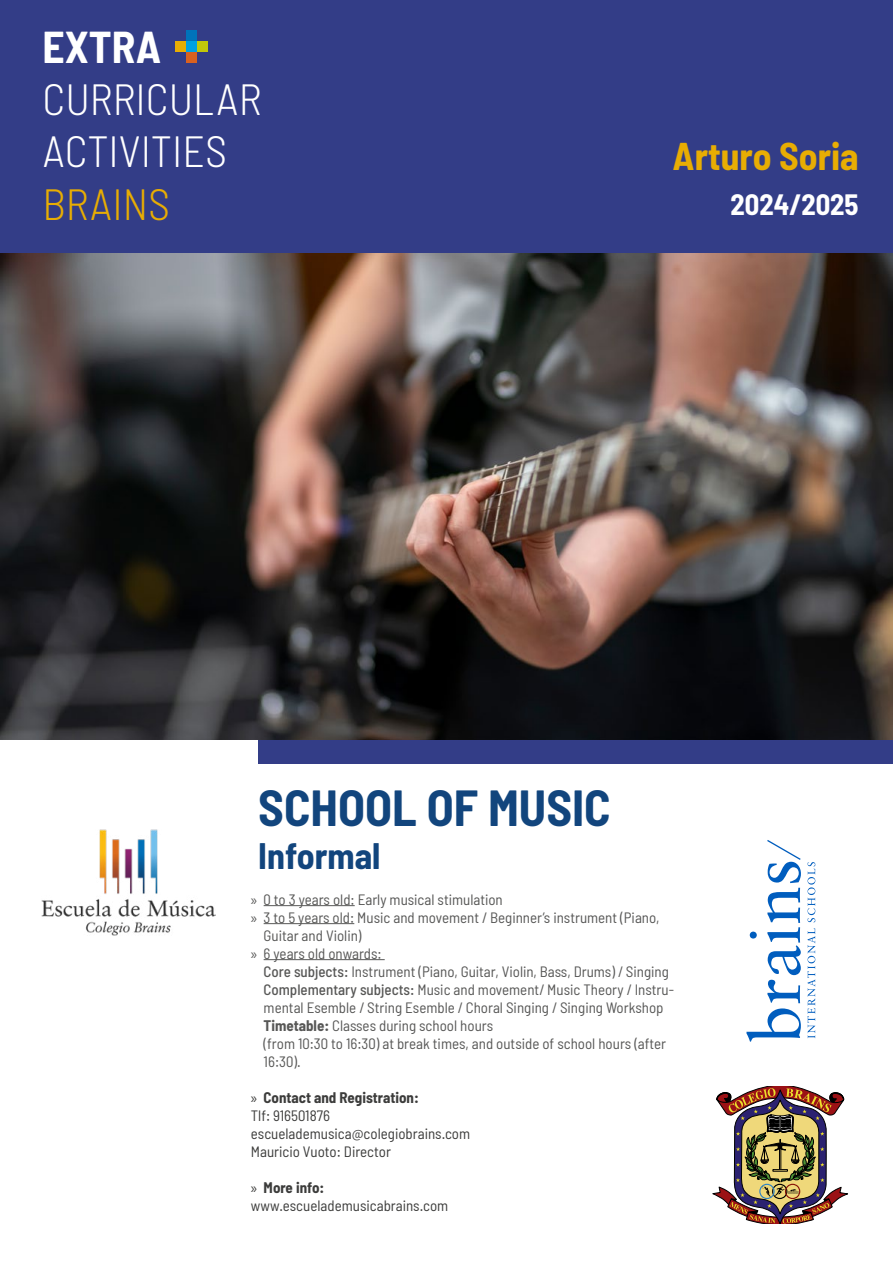
<style>
.page{position:relative;width:893px;height:1263px;background:#fff}
.page>*{position:absolute;margin:0;border:0;box-sizing:border-box;transform-origin:0 0}
.t1{font:700 semi-condensed 49.5px "Barlow";color:#12457d}
.t2{font:300 semi-condensed 43.65px/52.3px "Barlow";color:#fff}
.t3{font:300 semi-condensed 43.65px "Barlow";color:#e8ad03}
.t4{font:700 semi-condensed 43.65px "Barlow";color:#fff}
.t5{font:700 semi-condensed 37.8px "Barlow";color:#e8ad03}
.t6{font:700 semi-condensed 36px "Barlow";color:#12457d}
.t7{font:700 semi-condensed 28.8px "Barlow";color:#fff}
.t8{font:semi-condensed 15px "Barlow";color:#575756}
.t9{font:semi-condensed 15px/18px "Barlow";color:#3c3c3b}
.s1{font-family:"Myriad Pro";font-stretch:normal}
.s2{font-weight:500}
.s3{font-weight:700}
</style>
<div class="page">
<img style="left:0;top:253px;width:893px;height:487px">
<div style="left:258px;top:740px;width:635px;height:23px;background:#333d87"></div>
<img style="left:42px;top:829px;width:174px;height:107px">
<div style="left:0;top:0;width:893px;height:253px;background:#333d87"></div>
<div style="left:186px;top:30px;width:11px;height:11px;background:#0073ba"></div>
<div style="left:197px;top:41px;width:11px;height:11px;background:#c2c70a"></div>
<div style="left:186px;top:52px;width:11px;height:11px;background:#d9611f"></div>
<div style="left:175px;top:41px;width:11px;height:11px;background:#e8ad03"></div>
<div style="left:186px;top:41px;width:11px;height:11px;background:#00a1e3"></div>
<svg style="left:807px;top:928px;width:8px;height:110px"></svg>
<svg style="left:808px;top:862px;width:7px;height:60px"></svg>
<svg style="left:746px;top:840px;width:55px;height:201px"></svg>
<svg style="left:712px;top:1086px;width:136px;height:138px"></svg>
<hr style="left:264px;top:905px;width:91px;height:1px;background:#575756">
<hr style="left:264px;top:923px;width:90px;height:1px;background:#575756">
<hr style="left:264px;top:959px;width:121px;height:1px;background:#575756">
<h2 class="t4" style="left:43px;top:19px;width:120px">EXTRA</h2>
<h2 class="t2" style="left:43px;top:71px;width:221px">CURRICULAR<br>ACTIVITIES</h2>
<h2 class="t3" style="left:43px;top:176px;width:129px">BRAINS</h2>
<h3 class="t7" style="left:730px;top:186px;width:130px">2024/2025</h3>
<h3 class="t5" style="left:673px;top:133px;width:187px">Arturo Soria</h3>
<h1 class="t1" style="left:258px;top:776px;width:354px">SCHOOL OF MUSIC</h1>
<h3 class="t6" style="left:258px;top:833px;width:124px">Informal</h3>
<p class="t8" style="left:251px;top:889px;width:253px"><span class="s1">»</span> 0 to 3 years old: Early musical stimulation</p>
<p class="t8" style="left:251px;top:907px;width:410px"><span class="s1">»</span> 3 to 5 years old: Music and movement / Beginner’s instrument (Piano,</p>
<p class="t8" style="left:264px;top:925px;width:99px">Guitar and Violin)</p>
<p class="t8" style="left:251px;top:943px;width:132px"><span class="s1">»</span> 6 years old onwards:</p>
<p class="t8" style="left:264px;top:961px;width:407px"><span class="s2">Core subjects:</span> Instrument (Piano, Guitar, Violin, Bass, Drums) / Singing</p>
<p class="t8" style="left:264px;top:979px;width:412px"><span class="s2">Complementary subjects:</span> Music and movement/ Music Theory / Instru-</p>
<p class="t8" style="left:264px;top:997px;width:401px">mental Esemble / String Esemble / Choral Singing / Singing Workshop</p>
<p class="t8" style="left:264px;top:1015px;width:231px"><span class="s3">Timetable:</span> Classes during school hours</p>
<p class="t8" style="left:264px;top:1033px;width:404px">(from 10:30 to 16:30) at break times, and outside of school hours (after</p>
<p class="t8" style="left:264px;top:1051px;width:38px">16:30).</p>
<p class="t9" style="left:251px;top:1087px;width:221px"><span class="s1">»</span> <span class="s3">Contact and Registration:<br></span>Tlf: 916501876 escuelademusica@colegiobrains.com<br>Mauricio Vuoto: Director</p>
<p class="t9" style="left:251px;top:1177px;width:199px"><span class="s1">»</span> <span class="s3">More info: </span>www.escuelademusicabrains.com</p>
</div>
